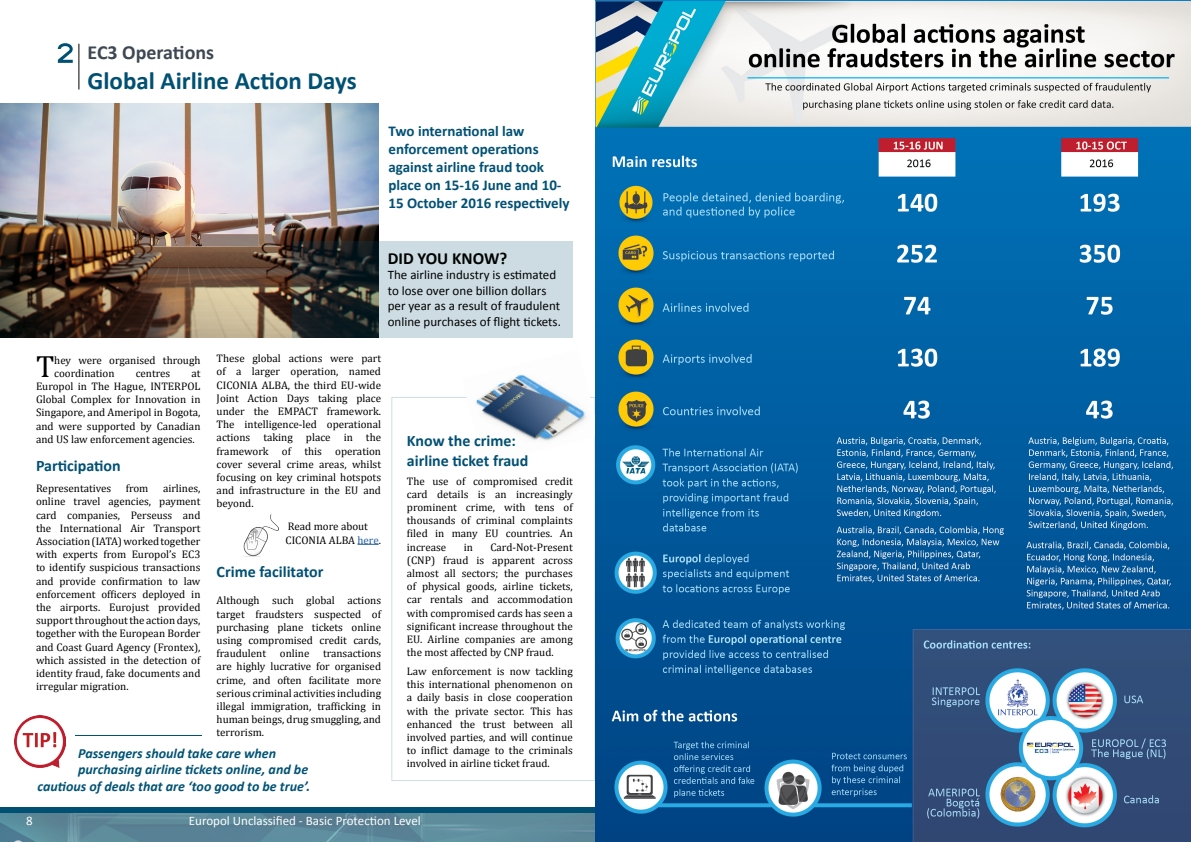
<style>
.page{position:relative;width:1191px;height:842px;background:#fff}
.page>*{position:absolute;margin:0;border:0;box-sizing:border-box;transform-origin:0 0}
.t1{font:30.8px "Cambria";color:#000}
.t2{font:700 25px "Calibri";color:#005074}
.t3{font:700 20px "Calibri";color:#3e4853}
.t4{font:700 17px "Calibri";color:#000300}
.t5{font:700 16px/19.2px "Calibri";color:#005074}
.t6{font:700 15px/18px "Calibri";color:#005175}
.t7{font:italic 700 14px "Calibri";color:#005274}
.t8{font:13px/15.6px "Calibri";color:#000}
.t9{font:13px "Calibri";color:#fff}
.t10{font:11px/13.2px "Cambria";color:#000;text-align:justify}
.s1{color:#215e9e}
</style>
<div class="page">
<img style="left:0;top:813px;width:595px;height:29px">
<img style="left:462px;top:374px;width:133px;height:90px">
<hr style="left:78px;top:44px;width:1px;height:45px;background:#000">
<hr style="left:75px;top:735px;width:126px;height:1px;background:#005274">
<div style="left:0;top:807px;width:595px;height:6px;background:#005074"></div>
<svg style="left:58px;top:43px;width:15px;height:20px"></svg>
<img style="left:0;top:103px;width:378px;height:234px">
<img style="left:595px;top:0;width:596px;height:842px">
<svg style="left:292px;top:241px;width:281px;height:96px;background:#98a4a9"></svg>
<img style="left:14px;top:716px;width:52px;height:51px">
<img style="left:244px;top:514px;width:35px;height:42px">
<svg style="left:357px;top:544px;width:22px;height:1px"></svg>
<h3 class="t3" style="left:88px;top:39px;width:128px">EC3 Operations</h3>
<h2 class="t2" style="left:88px;top:64px;width:271px">Global Airline Action Days</h2>
<h3 class="t6" style="left:388px;top:122px;width:182px">Two international law enforcement operations against airline fraud took place on 15-16 June and 10-<br>15 October 2016 respectively</h3>
<h3 class="t4" style="left:388px;top:247px;width:121px">DID YOU KNOW?</h3>
<p class="t8" style="left:388px;top:267px;width:175px">The airline industry is estimated to lose over one billion dollars per year as a result of fraudulent online purchases of flight tickets.</p>
<p class="t10" style="left:217px;top:352px;width:166px">These global actions were part of a larger operation, named CICONIA ALBA, the third EU-wide Joint Action Days taking place under the EMPACT framework.<br>The intelligence-led operational actions taking place in the framework of this operation cover several crime areas, whilst focusing on key criminal hotspots and infrastructure in the EU and beyond.</p>
<h1 class="t1" style="left:36px;top:348px;width:20px">T</h1>
<p class="t10" style="left:54px;top:353px;width:148px">hey were organised through coordination</p>
<p class="t10" style="left:36px;top:366px;width:166px;text-indent:155px">at Europol in The Hague, INTERPOL Global Complex for Innovation in Singapore, and Ameripol in Bogota, and were supported by Canadian and US law enforcement agencies.</p>
<h3 class="t5" style="left:36px;top:456px;width:86px">Participation</h3>
<p class="t10" style="left:36px;top:482px;width:77px">Representatives</p>
<p class="t10" style="left:126px;top:482px;width:24px">from</p>
<p class="t10" style="left:136px;top:366px;width:36px">centres</p>
<p class="t10" style="left:36px;top:482px;width:166px;text-indent:127px">airlines, online travel agencies, payment card companies, Perseuss and the International Air Transport Association (IATA) worked together with experts from Europol’s EC3 to identify suspicious transactions and provide confirmation to law enforcement officers deployed in the airports. Eurojust provided support throughout the action days, together with the European Border and Coast Guard Agency (Frontex), which assisted in the detection of identity fraud, fake documents and irregular migration.</p>
<p class="t10" style="left:285px;top:520px;width:97px">Read more about<br>CICONIA ALBA <span class="s1">here</span>.</p>
<h3 class="t5" style="left:217px;top:562px;width:108px">Crime facilitator</h3>
<p class="t10" style="left:217px;top:594px;width:166px">Although such global actions target fraudsters suspected of purchasing plane tickets online using compromised credit cards, fraudulent online transactions are highly lucrative for organised crime, and often facilitate more serious criminal activities including illegal immigration, trafficking in human beings, drug smuggling, and terrorism.</p>
<p class="t7" style="left:78px;top:744px;width:200px">Passengers should take care when</p>
<p class="t7" style="left:78px;top:761px;width:232px">purchasing airline tickets online, and be</p>
<p class="t7" style="left:37px;top:777px;width:274px">cautious of deals that are ‘too good to be true’.</p>
<h3 class="t5" style="left:407px;top:431px;width:123px">Know the crime: airline ticket fraud</h3>
<p class="t10" style="left:407px;top:474px;width:167px">The use of compromised credit card details is an increasingly prominent crime, with tens of thousands of criminal complaints filed in many EU countries. An increase</p>
<p class="t10" style="left:407px;top:540px;width:167px;text-indent:83px">Card-Not-Present (CNP) fraud is apparent across almost all sectors; the purchases of physical goods, airline tickets, car rentals and accommodation with compromised cards has seen a significant increase throughout the EU. Airline companies are among the most affected by CNP fraud.</p>
<p class="t10" style="left:407px;top:665px;width:167px">Law enforcement is now tackling this international phenomenon on a daily basis in close cooperation with the private sector. This has enhanced the trust between all involved parties, and will continue to inflict damage to the criminals involved in airline ticket fraud.</p>
<p class="t10" style="left:464px;top:540px;width:11px">in</p>
<p class="t9" style="left:26px;top:812px;width:8px">8</p>
<p class="t9" style="left:189px;top:812px;width:233px">Europol Unclassified - Basic Protection Level</p>
</div>
